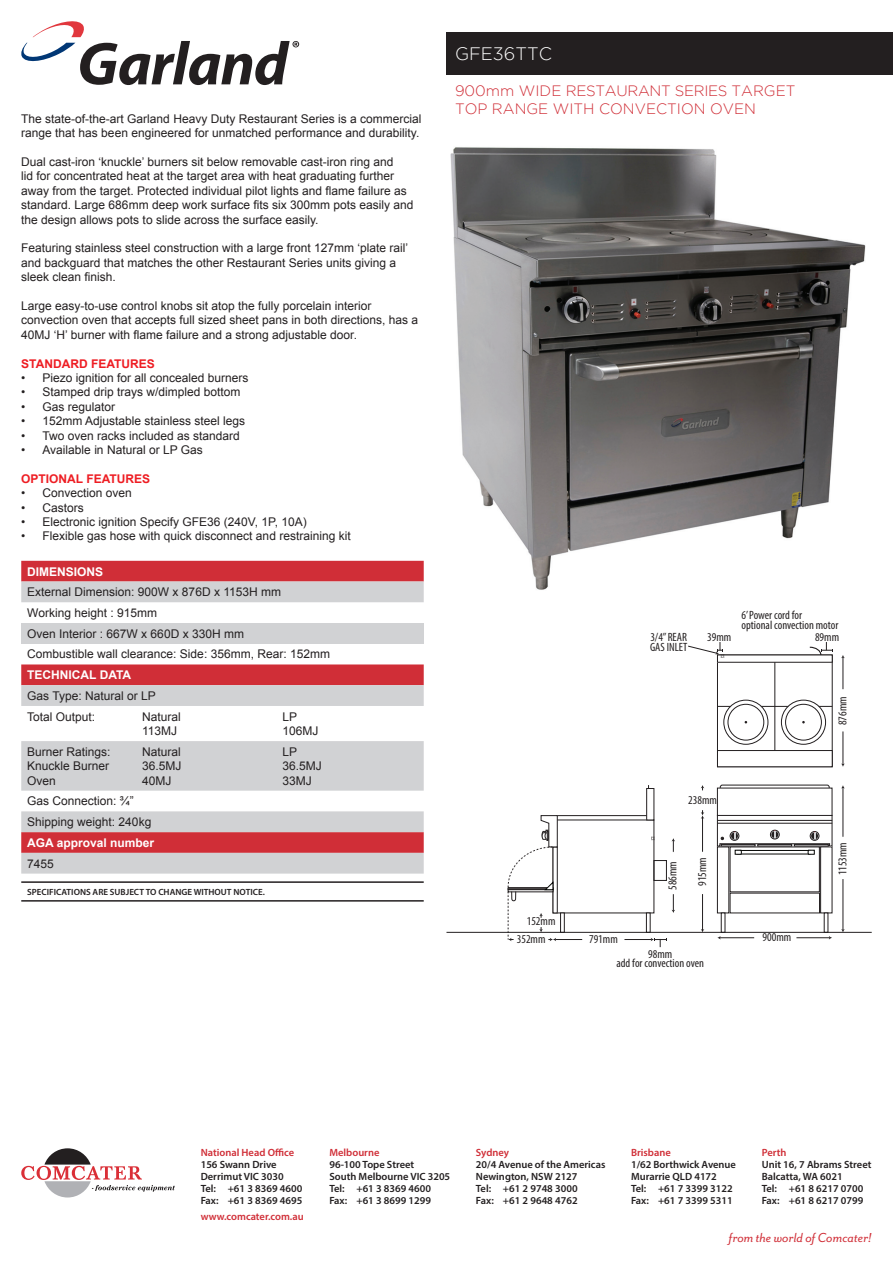
<style>
.page{position:relative;width:893px;height:1263px;background:#fff}
.page>*{position:absolute;margin:0;border:0;box-sizing:border-box;transform-origin:0 0}
.t1{font:300 18px "Gotham";color:#fff}
.t2{font:300 15px/18px "Gotham";color:#d02e37}
.t3{font:italic 15px "Mr Eaves San OT";color:#d02e37}
.t4{font:12px/14.4px "Arial";color:#231f20}
.t5{font:condensed 12px/10.5px "Myriad Pro";color:#231f20}
.t6{font:700 12px "Arial";color:#fff}
.t7{font:700 12px "Arial";color:#ee1d23}
.t8{font:600 10.5px/12px "Myriad Pro";color:#231f20}
.t9{font:600 10.5px "Myriad Pro";color:#d02e37}
.t10{font:600 9px "Myriad Pro";color:#231f20}
</style>
<div class="page">
<svg style="left:21px;top:1148px;width:154px;height:49px"></svg>
<img style="left:450px;top:147px;width:416px;height:443px">
<svg style="left:21px;top:21px;width:278px;height:64px"></svg>
<div style="left:446px;top:32px;width:447px;height:42px;background:#231f20"></div>
<div style="left:720px;top:785px;width:109px;height:30px;background:#9f9d9d;border-radius:2px"></div>
<div style="left:720px;top:785px;width:109px;height:31px;border:1px solid #231f20;border-radius:2px"></div>
<div style="left:717px;top:655px;width:115px;height:112px;border:1px solid #231f20"></div>
<div style="left:717px;top:847px;width:12px;height:66px;border:1px solid #231f20"></div>
<div style="left:820px;top:847px;width:12px;height:66px;border:1px solid #231f20"></div>
<div style="left:717px;top:788px;width:115px;height:27px;background:#fff"></div>
<div style="left:721px;top:913px;width:4px;height:19px;border:1px solid #231f20"></div>
<div style="left:717px;top:750px;width:115px;height:17px;border:1px solid #231f20"></div>
<hr style="left:775px;top:662px;width:1px;height:88px;background:#231f20">
<hr style="left:717px;top:706px;width:115px;height:1px;background:#231f20">
<div style="left:646px;top:788px;width:8px;height:32px;border:1px solid #231f20"></div>
<svg style="left:717px;top:936px;width:115px;height:3px"></svg>
<svg style="left:841px;top:655px;width:4px;height:112px"></svg>
<svg style="left:841px;top:785px;width:4px;height:147px"></svg>
<svg style="left:701px;top:785px;width:3px;height:147px"></svg>
<hr style="left:446px;top:932px;width:426px;height:1px;background:#231f20">
<svg style="left:717px;top:815px;width:115px;height:40px"></svg>
<svg style="left:809px;top:642px;width:24px;height:14px"></svg>
<svg style="left:724px;top:700px;width:44px;height:44px"></svg>
<div style="left:724px;top:700px;width:44px;height:44px;border:1px solid #231f20;border-radius:50%"></div>
<div style="left:728px;top:704px;width:36px;height:36px;background:#fff;border-radius:50%"></div>
<div style="left:728px;top:704px;width:36px;height:36px;border:1px solid #231f20;border-radius:50%"></div>
<svg style="left:781px;top:700px;width:45px;height:44px"></svg>
<div style="left:781px;top:700px;width:45px;height:44px;border:1px solid #231f20;border-radius:50%"></div>
<div style="left:786px;top:704px;width:35px;height:36px;background:#fff;border-radius:50%"></div>
<div style="left:785px;top:704px;width:37px;height:36px;border:1px solid #231f20;border-radius:50%"></div>
<svg style="left:688px;top:642px;width:36px;height:16px"></svg>
<svg style="left:508px;top:815px;width:167px;height:132px"></svg>
<div style="left:21px;top:561px;width:403px;height:20px;background:#d02e37"></div>
<svg style="left:21px;top:581px;width:403px;height:292px;fill:#d1d2d4"></svg>
<div style="left:21px;top:623px;width:403px;height:21px;background:#d1d2d4"></div>
<hr style="left:21px;top:881px;width:403px;height:2px;background:#231f20">
<hr style="left:21px;top:900px;width:403px;height:2px;background:#231f20">
<p class="t4" style="left:21px;top:111px;width:402px">The state-of-the-art Garland Heavy Duty Restaurant Series is a commercial range that has been engineered for unmatched performance and durability.</p>
<p class="t4" style="left:21px;top:155px;width:394px">Dual cast-iron ‘knuckle’ burners sit below removable cast-iron ring and<br>lid for concentrated heat at the target area with heat graduating further away from the target. Protected individual pilot lights and flame failure as standard. Large 686mm deep work surface fits six 300mm pots easily and the design allows pots to slide across the surface easily.</p>
<p class="t4" style="left:21px;top:241px;width:388px">Featuring stainless steel construction with a large front 127mm ‘plate rail’ and backguard that matches the other Restaurant Series units giving a sleek clean finish.</p>
<p class="t4" style="left:21px;top:299px;width:398px">Large easy-to-use control knobs sit atop the fully porcelain interior convection oven that accepts full sized sheet pans in both directions, has a<br>40MJ ‘H’ burner with flame failure and a strong adjustable door.</p>
<p class="t7" style="left:21px;top:355px;width:135px">STANDARD FEATURES</p>
<p class="t4" style="left:21px;top:371px;width:229px">• Piezo ignition for all concealed burners</p>
<p class="t4" style="left:21px;top:385px;width:221px">• Stamped drip trays w/dimpled bottom</p>
<p class="t4" style="left:21px;top:399px;width:95px">• Gas regulator</p>
<p class="t4" style="left:21px;top:414px;width:226px">• 152mm Adjustable stainless steel legs</p>
<p class="t4" style="left:21px;top:428px;width:220px">• Two oven racks included as standard</p>
<p class="t4" style="left:21px;top:443px;width:183px">• Available in Natural or LP Gas</p>
<p class="t7" style="left:21px;top:471px;width:130px">OPTIONAL FEATURES</p>
<p class="t4" style="left:21px;top:486px;width:112px">• Convection oven</p>
<p class="t4" style="left:21px;top:500px;width:64px">• Castors</p>
<p class="t4" style="left:21px;top:515px;width:287px">• Electronic ignition Specify GFE36 (240V, 1P, 10A)</p>
<p class="t4" style="left:21px;top:529px;width:331px">• Flexible gas hose with quick disconnect and restraining kit</p>
<p class="t6" style="left:27px;top:563px;width:78px">DIMENSIONS</p>
<p class="t4" style="left:27px;top:582px;width:304px;line-height:20.7px">External Dimension: 900W x 876D x 1153H mm<br>Working height : 915mm<br>Oven Interior : 667W x 660D x 330H mm<br>Combustible wall clearance: Side: 356mm, Rear: 152mm</p>
<p class="t6" style="left:27px;top:667px;width:105px">TECHNICAL DATA</p>
<p class="t4" style="left:27px;top:685px;width:130px;line-height:20.7px">Gas Type: Natural or LP<br>Total Output:</p>
<p class="t4" style="left:142px;top:709px;width:40px">Natural</p>
<p class="t4" style="left:282px;top:709px;width:16px">LP</p>
<p class="t4" style="left:142px;top:724px;width:37px">113MJ</p>
<p class="t4" style="left:282px;top:724px;width:38px">106MJ</p>
<p class="t4" style="left:27px;top:744px;width:85px">Burner Ratings:</p>
<p class="t4" style="left:142px;top:744px;width:40px">Natural</p>
<p class="t4" style="left:282px;top:744px;width:16px">LP</p>
<p class="t4" style="left:27px;top:759px;width:84px">Knuckle Burner</p>
<p class="t4" style="left:142px;top:759px;width:41px">36.5MJ</p>
<p class="t4" style="left:282px;top:759px;width:41px">36.5MJ</p>
<p class="t4" style="left:27px;top:773px;width:30px">Oven</p>
<p class="t4" style="left:142px;top:773px;width:31px">40MJ</p>
<p class="t4" style="left:282px;top:773px;width:31px">33MJ</p>
<p class="t4" style="left:27px;top:791px;width:126px;line-height:20.7px">Gas Connection: ¾”<br>Shipping weight: 240kg</p>
<p class="t6" style="left:27px;top:835px;width:128px">AGA approval number</p>
<p class="t4" style="left:27px;top:856px;width:28px">7455</p>
<p class="t10" style="left:27px;top:886px;width:239px">SPECIFICATIONS ARE SUBJECT TO CHANGE WITHOUT NOTICE.</p>
<h1 class="t1" style="left:455px;top:44px;width:99px">GFE36TTC</h1>
<p class="t2" style="left:455px;top:82px;width:342px">900mm WIDE RESTAURANT SERIES TARGET<br>TOP RANGE WITH CONVECTION OVEN</p>
<p class="t5" style="left:527px;top:916px;width:30px">152mm</p>
<p class="t5" style="left:650px;top:631px;width:39px">3/4” REAR<br>GAS INLET</p>
<p class="t5" style="left:707px;top:631px;width:26px">39mm</p>
<p class="t5" style="left:741px;top:609px;width:98px">6’ Power cord for<br>optional convection motor</p>
<p class="t5" style="left:815px;top:631px;width:26px">89mm</p>
<p class="t5" style="left:837px;top:725px;width:30px;rotate:-90deg">876mm</p>
<p class="t5" style="left:688px;top:795px;width:30px">238mm</p>
<p class="t5" style="left:667px;top:890px;width:30px;rotate:-90deg">586mm</p>
<p class="t5" style="left:697px;top:886px;width:30px;rotate:-90deg">915mm</p>
<p class="t5" style="left:837px;top:875px;width:35px;rotate:-90deg">1153mm</p>
<p class="t5" style="left:517px;top:934px;width:30px">352mm</p>
<p class="t5" style="left:589px;top:934px;width:30px">791mm</p>
<p class="t5" style="left:763px;top:932px;width:30px">900mm</p>
<p class="t5" style="left:616px;top:949px;width:89px;line-height:9px;text-align:center">98mm<br>add for convection oven</p>
<p class="t9" style="left:201px;top:1146px;width:95px">National Head Office</p>
<p class="t8" style="left:201px;top:1158px;width:103px">156 Swann Drive<br>Derrimut VIC 3030<br>Tel: +61 3 8369 4600<br>Fax: +61 3 8369 4695</p>
<p class="t9" style="left:201px;top:1210px;width:105px">www.comcater.com.au</p>
<p class="t9" style="left:329px;top:1146px;width:52px">Melbourne</p>
<p class="t8" style="left:329px;top:1158px;width:122px">96-100 Tope Street<br>South Melbourne VIC 3205<br>Tel: +61 3 8369 4600<br>Fax: +61 3 8699 1299</p>
<p class="t9" style="left:476px;top:1146px;width:35px">Sydney</p>
<p class="t8" style="left:476px;top:1158px;width:131px">20/4 Avenue of the Americas<br>Newington, NSW 2127<br>Tel: +61 2 9748 3000<br>Fax: +61 2 9648 4762</p>
<p class="t9" style="left:631px;top:1146px;width:41px">Brisbane</p>
<p class="t8" style="left:631px;top:1158px;width:106px">1/62 Borthwick Avenue<br>Murarrie QLD 4172<br>Tel: +61 7 3399 3122<br>Fax: +61 7 3399 5311</p>
<p class="t9" style="left:762px;top:1146px;width:26px">Perth</p>
<p class="t8" style="left:762px;top:1158px;width:111px">Unit 16, 7 Abrams Street<br>Balcatta, WA 6021<br>Tel: +61 8 6217 0700<br>Fax: +61 8 6217 0799</p>
<p class="t3" style="left:729px;top:1229px;width:144px">from the world of Comcater!</p>
</div>
